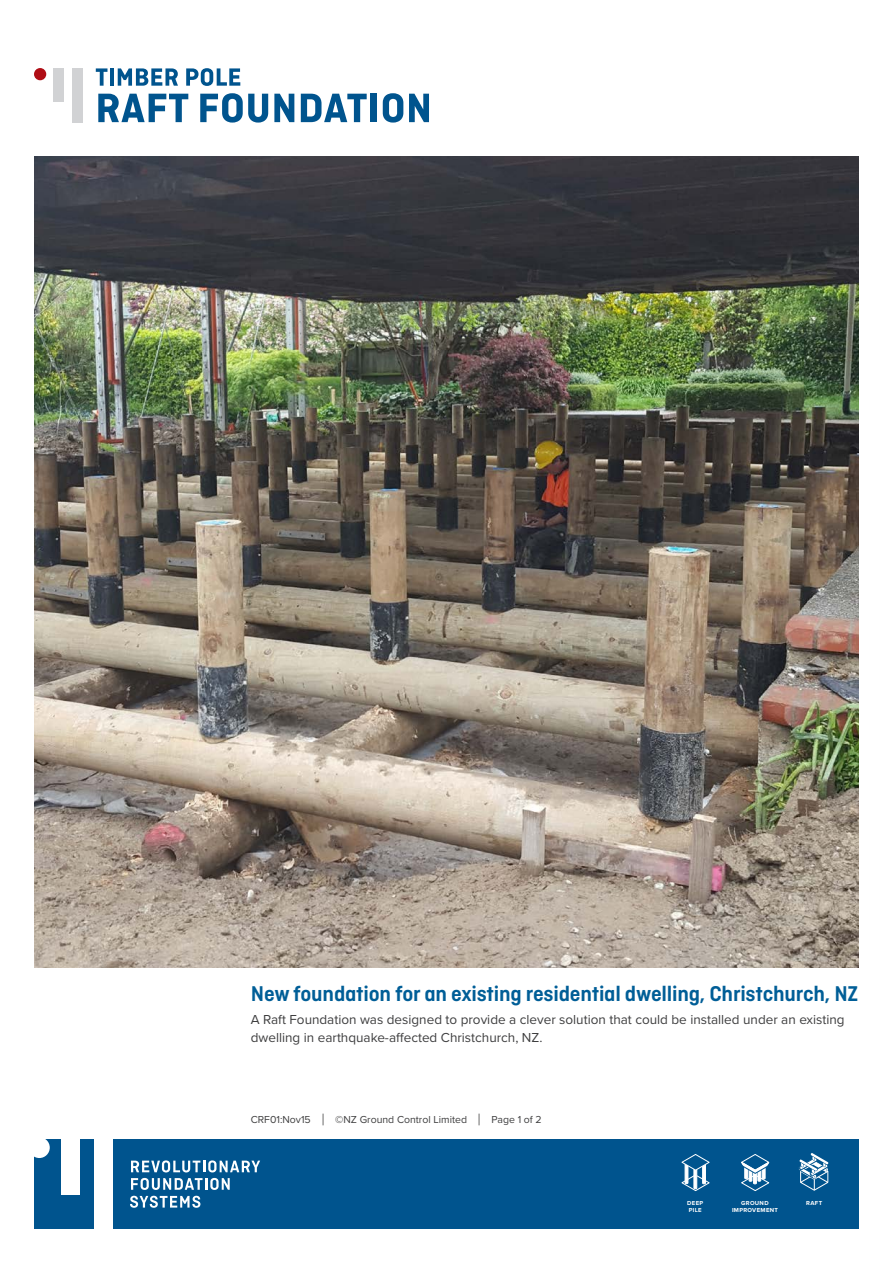
<style>
.page{position:relative;width:893px;height:1263px;background:#fff}
.page>*{position:absolute;margin:0;border:0;box-sizing:border-box;transform-origin:0 0}
.t1{font:600 22.5px "Ciutadella";letter-spacing:-.01em;color:#005e97}
.t2{font:13.5px/18px "Proxima Nova";color:#3e3e3f}
.t3{font:10.5px "Proxima Nova";color:#3e3e3f}
.t4{font:700 6px/6.8px "Proxima Nova";letter-spacing:.055em;color:#fff;text-align:center}
.s1{font-weight:300;font-size:16.5px}
.s2{font-weight:600}
</style>
<div class="page">
<div style="left:34px;top:68px;width:12px;height:12px;background:#b00d15;border-radius:50%"></div>
<div style="left:53px;top:68px;width:11px;height:34px;background:#d1d2d4"></div>
<div style="left:72px;top:68px;width:11px;height:54px;background:#d1d2d4"></div>
<svg style="left:98px;top:94px;width:90px;height:28px"></svg>
<svg style="left:200px;top:93px;width:68px;height:30px"></svg>
<svg style="left:274px;top:94px;width:20px;height:28px"></svg>
<svg style="left:301px;top:94px;width:66px;height:28px"></svg>
<div style="left:371px;top:94px;width:6px;height:28px;background:#00548e"></div>
<svg style="left:383px;top:93px;width:20px;height:30px"></svg>
<svg style="left:409px;top:94px;width:20px;height:28px"></svg>
<svg style="left:96px;top:68px;width:11px;height:18px"></svg>
<hr style="left:110px;top:68px;width:4px;height:18px;background:#00548e">
<svg style="left:118px;top:68px;width:60px;height:18px"></svg>
<svg style="left:186px;top:68px;width:54px;height:18px"></svg>
<img style="left:34px;top:156px;width:825px;height:811px">
<div style="left:34px;top:1140px;width:825px;height:89px;background:#00548e"></div>
<svg style="left:741px;top:1154px;width:29px;height:37px"></svg>
<svg style="left:681px;top:1154px;width:29px;height:37px"></svg>
<svg style="left:799px;top:1153px;width:30px;height:38px"></svg>
<svg style="left:131px;top:1160px;width:129px;height:12px"></svg>
<svg style="left:131px;top:1178px;width:99px;height:12px"></svg>
<svg style="left:130px;top:1196px;width:70px;height:12px"></svg>
<div style="left:29px;top:1137px;width:21px;height:21px;background:#fff;border-radius:50%"></div>
<div style="left:61px;top:1137px;width:19px;height:58px;background:#fff"></div>
<div style="left:94px;top:1137px;width:19px;height:92px;background:#fff"></div>
<h1 class="t1" style="left:251px;top:981px;width:609px">New foundation for an existing residential dwelling, Christchurch, NZ</h1>
<p class="t2" style="left:251px;top:1009px;width:595px">A Raft Foundation was designed to provide a clever solution that could be installed under an existing dwelling in earthquake-affected Christchurch, NZ.</p>
<p class="t3" style="left:251px;top:1111px;width:292px">CRF01:Nov15 <span class="s1">|</span> <span class="s2">©</span>NZ Ground Control Limited <span class="s1">|</span> Page 1 of 2</p>
<p class="t4" style="left:687px;top:1199px;width:18px;text-align:left">DEEP<br>PILE</p>
<p class="t4" style="left:806px;top:1199px;width:17px">RAFT</p>
<p class="t4" style="left:732px;top:1199px;width:47px">GROUND<br>IMPROVEMENT</p>
</div>
